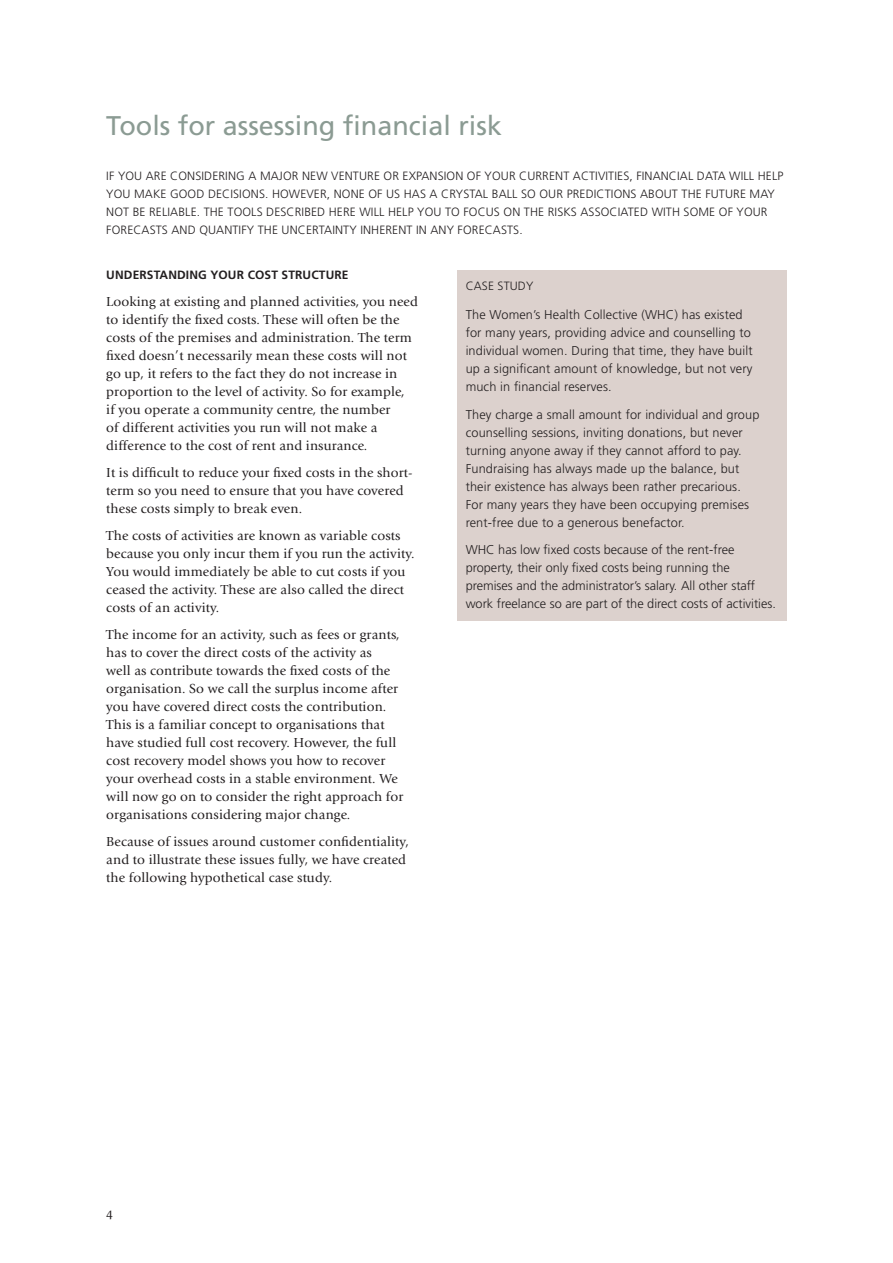
<style>
.page{position:relative;width:893px;height:1263px;background:#fff}
.page>*{position:absolute;margin:0;border:0;box-sizing:border-box;transform-origin:0 0}
.t1{font:27px "Frutiger";color:#8b9b93}
.t2{font:13.5px/18px "Giovanni";letter-spacing:.01em;color:#231f20}
.t3{font:13.5px "Giovanni SCEF";color:#231f20}
.t4{font:300 12.75px/18px "Frutiger";letter-spacing:.01em;color:#231f20}
.t5{font:300 12px/18px "Frutiger";letter-spacing:.01em;color:#231f20}
.t6{font:700 12px "Frutiger";letter-spacing:.01em;color:#231f20}
</style>
<div class="page">
<div style="left:457px;top:270px;width:330px;height:351px;background:#dcd1cd"></div>
<h1 class="t1" style="left:106px;top:115px;width:397px">Tools for assessing financial risk</h1>
<p class="t5" style="left:106px;top:168px;width:679px">IF YOU ARE CONSIDERING A MAJOR NEW VENTURE OR EXPANSION OF YOUR CURRENT ACTIVITIES, FINANCIAL DATA WILL HELP YOU MAKE GOOD DECISIONS. HOWEVER, NONE OF US HAS A CRYSTAL BALL SO OUR PREDICTIONS ABOUT THE FUTURE MAY NOT BE RELIABLE. THE TOOLS DESCRIBED HERE WILL HELP YOU TO FOCUS ON THE RISKS ASSOCIATED WITH SOME OF YOUR FORECASTS AND QUANTIFY THE UNCERTAINTY INHERENT IN ANY FORECASTS.</p>
<p class="t6" style="left:106px;top:270px;width:244px">UNDERSTANDING YOUR COST STRUCTURE</p>
<p class="t2" style="left:106px;top:294px;width:313px">Looking at existing and planned activities, you need to identify the fixed costs. These will often be the costs of the premises and administration. The term fixed doesn’t necessarily mean these costs will not go up, it refers to the fact they do not increase in proportion to the level of activity. So for example,<br>if you operate a community centre, the number<br>of different activities you run will not make a difference to the cost of rent and insurance.</p>
<p class="t2" style="left:106px;top:465px;width:308px">It is difficult to reduce your fixed costs in the short&shy;term so you need to ensure that you have covered these costs simply to break even.</p>
<p class="t2" style="left:106px;top:528px;width:310px">The costs of activities are known as variable costs because you only incur them if you run the activity.<br>You would immediately be able to cut costs if you ceased the activity. These are also called the direct costs of an activity.</p>
<p class="t2" style="left:106px;top:627px;width:298px">The income for an activity, such as fees or grants, has to cover the direct costs of the activity as<br>well as contribute towards the fixed costs of the organisation. So we call the surplus income after you have covered direct costs the contribution.<br>This is a familiar concept to organisations that have studied full cost recovery. However, the full cost recovery model shows you how to recover your overhead costs in a stable environment. We will now go on to consider the right approach for organisations considering major change.</p>
<p class="t2" style="left:106px;top:834px;width:304px">Because of issues around customer confidentiality, and to illustrate these issues fully, we have created the following hypothetical case study.</p>
<p class="t5" style="left:466px;top:278px;width:69px">CASE STUDY</p>
<p class="t4" style="left:466px;top:306px;width:288px">The Women’s Health Collective (WHC) has existed for many years, providing advice and counselling to individual women. During that time, they have built up a significant amount of knowledge, but not very much in financial reserves.</p>
<p class="t4" style="left:466px;top:407px;width:295px">They charge a small amount for individual and group counselling sessions, inviting donations, but never turning anyone away if they cannot afford to pay.<br>Fundraising has always made up the balance, but their existence has always been rather precarious.<br>For many years they have been occupying premises rent-free due to a generous benefactor.</p>
<p class="t4" style="left:466px;top:541px;width:312px">WHC has low fixed costs because of the rent-free property, their only fixed costs being running the premises and the administrator’s salary. All other staff work freelance so are part of the direct costs of activities.</p>
<p class="t3" style="left:106px;top:1204px;width:8px">4</p>
</div>
